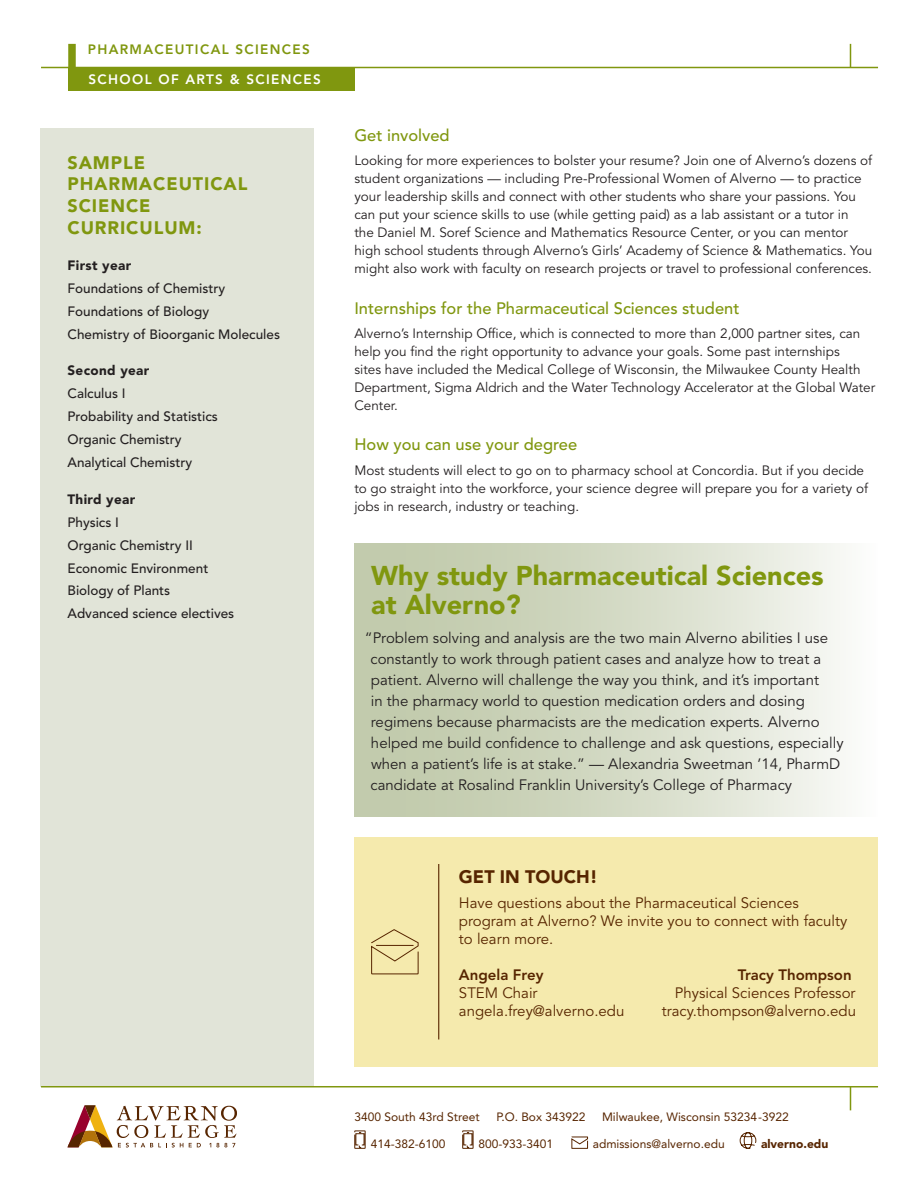
<style>
.page{position:relative;width:918px;height:1188px;background:#fff}
.page>*{position:absolute;margin:0;border:0;box-sizing:border-box;transform-origin:0 0}
.callout_header{font:900 27px/28.5px "Avenir LT Std";color:#80970f}
.curriculum_header{font:900 18px/21.6px "Avenir LT Std";letter-spacing:.05em;color:#80970f}
.t1{font:900 18px "Avenir LT Std";color:#572500}
.subhead{font:500 16.5px "Avenir LT Std";color:#80970f}
.callout_body{font:15px/21px "Avenir LT Std";color:#231f20}
.t2{font:15px/18px "Avenir LT Std";color:#572500}
.t3{font:800 15px "Avenir LT Std";color:#572500}
.body{font:13.5px/18px "Avenir LT Std";color:#231f20}
.curriculum_body{font:500 13.5px "Avenir LT Std";color:#231f20}
.curriculum_subhead{font:900 13.5px "Avenir LT Std";letter-spacing:.025em;color:#231f20}
.t4{font:800 13.5px "Avenir LT Std";letter-spacing:.1em;color:#80970f}
.t5{font:800 13.5px "Avenir LT Std";letter-spacing:.1em;color:#fff}
.t6{font:12px "Avenir LT Std";color:#572500}
.t7{font:900 12px "Avenir LT Std";color:#572500}
</style>
<div class="page">
<div style="left:354px;top:837px;width:524px;height:229px;background:#f5eaad"></div>
<div style="left:40px;top:128px;width:274px;height:959px;background:#e1e4d8"></div>
<div style="left:68px;top:68px;width:287px;height:23px;background:#80970f"></div>
<div style="left:68px;top:44px;width:8px;height:24px;background:#80970f"></div>
<hr style="left:41px;top:67px;width:837px;height:1px;background:#80970f">
<svg style="left:68px;top:1105px;width:169px;height:43px"></svg>
<svg style="left:462px;top:1130px;width:12px;height:19px"></svg>
<svg style="left:739px;top:1132px;width:18px;height:17px"></svg>
<svg style="left:571px;top:1136px;width:17px;height:13px"></svg>
<svg style="left:354px;top:1130px;width:12px;height:19px"></svg>
<svg style="left:850px;top:1087px;width:1px;height:23px"></svg>
<hr style="left:41px;top:1086px;width:837px;height:1px;background:#80970f">
<svg style="left:371px;top:929px;width:48px;height:46px"></svg>
<svg style="left:850px;top:44px;width:1px;height:23px"></svg>
<div style="left:354px;top:543px;width:524px;height:274px;background:linear-gradient(to right,#b9c3a1,#f6f7f3)"></div>
<hr style="left:438px;top:864px;width:1px;height:176px;background:#572500">
<p class="t4" style="left:88px;top:41px;width:224px">PHARMACEUTICAL SCIENCES</p>
<p class="t5" style="left:89px;top:72px;width:234px">SCHOOL OF ARTS &amp; SCIENCES</p>
<p class="curriculum_header" style="left:68px;top:152px;width:182px">SAMPLE<br>PHARMACEUTICAL<br>SCIENCE<br>CURRICULUM:</p>
<p class="curriculum_subhead" style="left:68px;top:257px;width:65px">First year</p>
<p class="curriculum_body" style="left:68px;top:281px;width:159px">Foundations of Chemistry</p>
<p class="curriculum_body" style="left:68px;top:304px;width:143px">Foundations of Biology</p>
<p class="curriculum_body" style="left:68px;top:326px;width:214px">Chemistry of Bioorganic Molecules</p>
<p class="curriculum_subhead" style="left:68px;top:363px;width:83px">Second year</p>
<p class="curriculum_body" style="left:68px;top:386px;width:60px">Calculus I</p>
<p class="curriculum_body" style="left:68px;top:409px;width:152px">Probability and Statistics</p>
<p class="curriculum_body" style="left:68px;top:432px;width:116px">Organic Chemistry</p>
<p class="curriculum_body" style="left:68px;top:455px;width:126px">Analytical Chemistry</p>
<p class="curriculum_subhead" style="left:68px;top:491px;width:69px">Third year</p>
<p class="curriculum_body" style="left:68px;top:514px;width:53px">Physics I</p>
<p class="curriculum_body" style="left:68px;top:537px;width:127px">Organic Chemistry II</p>
<p class="curriculum_body" style="left:68px;top:560px;width:142px">Economic Environment</p>
<p class="curriculum_body" style="left:68px;top:583px;width:104px">Biology of Plants</p>
<p class="curriculum_body" style="left:68px;top:606px;width:168px">Advanced science electives</p>
<p class="subhead" style="left:354px;top:125px;width:97px">Get involved</p>
<p class="body" style="left:354px;top:152px;width:519px">Looking for more experiences to bolster your resume? Join one of Alverno’s dozens of student organizations — including Pre-Professional Women of Alverno — to practice your leadership skills and connect with other students who share your passions. You can put your science skills to use (while getting paid) as a lab assistant or a tutor in<br>the Daniel M. Soref Science and Mathematics Resource Center, or you can mentor high school students through Alverno’s Girls’ Academy of Science &amp; Mathematics. You might also work with faculty on research projects or travel to professional conferences.</p>
<p class="subhead" style="left:354px;top:298px;width:387px">Internships for the Pharmaceutical Sciences student</p>
<p class="body" style="left:354px;top:325px;width:522px">Alverno’s Internship Office, which is connected to more than 2,000 partner sites, can help you find the right opportunity to advance your goals. Some past internships<br>sites have included the Medical College of Wisconsin, the Milwaukee County Health Department, Sigma Aldrich and the Water Technology Accelerator at the Global Water Center.</p>
<p class="subhead" style="left:354px;top:435px;width:224px">How you can use your degree</p>
<p class="body" style="left:354px;top:462px;width:515px">Most students will elect to go on to pharmacy school at Concordia. But if you decide to go straight into the workforce, your science degree will prepare you for a variety of jobs in research, industry or teaching.</p>
<p class="callout_header" style="left:371px;top:562px;width:454px">Why study Pharmaceutical Sciences at Alverno?</p>
<p class="callout_body" style="left:371px;top:628px;width:475px;text-indent:-6px">“Problem solving and analysis are the two main Alverno abilities I use constantly to work through patient cases and analyze how to treat a patient. Alverno will challenge the way you think, and it’s important<br>in the pharmacy world to question medication orders and dosing regimens because pharmacists are the medication experts. Alverno helped me build confidence to challenge and ask questions, especially when a patient’s life is at stake.” — Alexandria Sweetman ’14, PharmD candidate at Rosalind Franklin University’s College of Pharmacy</p>
<p class="t1" style="left:459px;top:866px;width:140px">GET IN TOUCH!</p>
<p class="t2" style="left:459px;top:895px;width:390px">Have questions about the Pharmaceutical Sciences program at Alverno? We invite you to connect with faculty to learn more.</p>
<p class="t3" style="left:459px;top:966px;width:86px">Angela Frey</p>
<p class="t3" style="left:738px;top:966px;width:115px">Tracy Thompson</p>
<p class="t2" style="left:459px;top:985px;width:80px">STEM Chair</p>
<p class="t2" style="left:675px;top:985px;width:182px">Physical Sciences Professor</p>
<p class="t2" style="left:459px;top:1003px;width:167px">angela.frey@alverno.edu</p>
<p class="t2" style="left:662px;top:1003px;width:196px">tracy.thompson@alverno.edu</p>
<p class="t6" style="left:354px;top:1109px;width:127px">3400 South 43rd Street</p>
<p class="t6" style="left:496px;top:1109px;width:91px">P.O. Box 343922</p>
<p class="t6" style="left:602px;top:1109px;width:188px">Milwaukee, Wisconsin 53234-3922</p>
<p class="t6" style="left:371px;top:1136px;width:76px">414-382-6100</p>
<p class="t6" style="left:479px;top:1136px;width:76px">800-933-3401</p>
<p class="t6" style="left:593px;top:1136px;width:133px">admissions@alverno.edu</p>
<p class="t7" style="left:761px;top:1136px;width:69px">alverno.edu</p>
</div>
